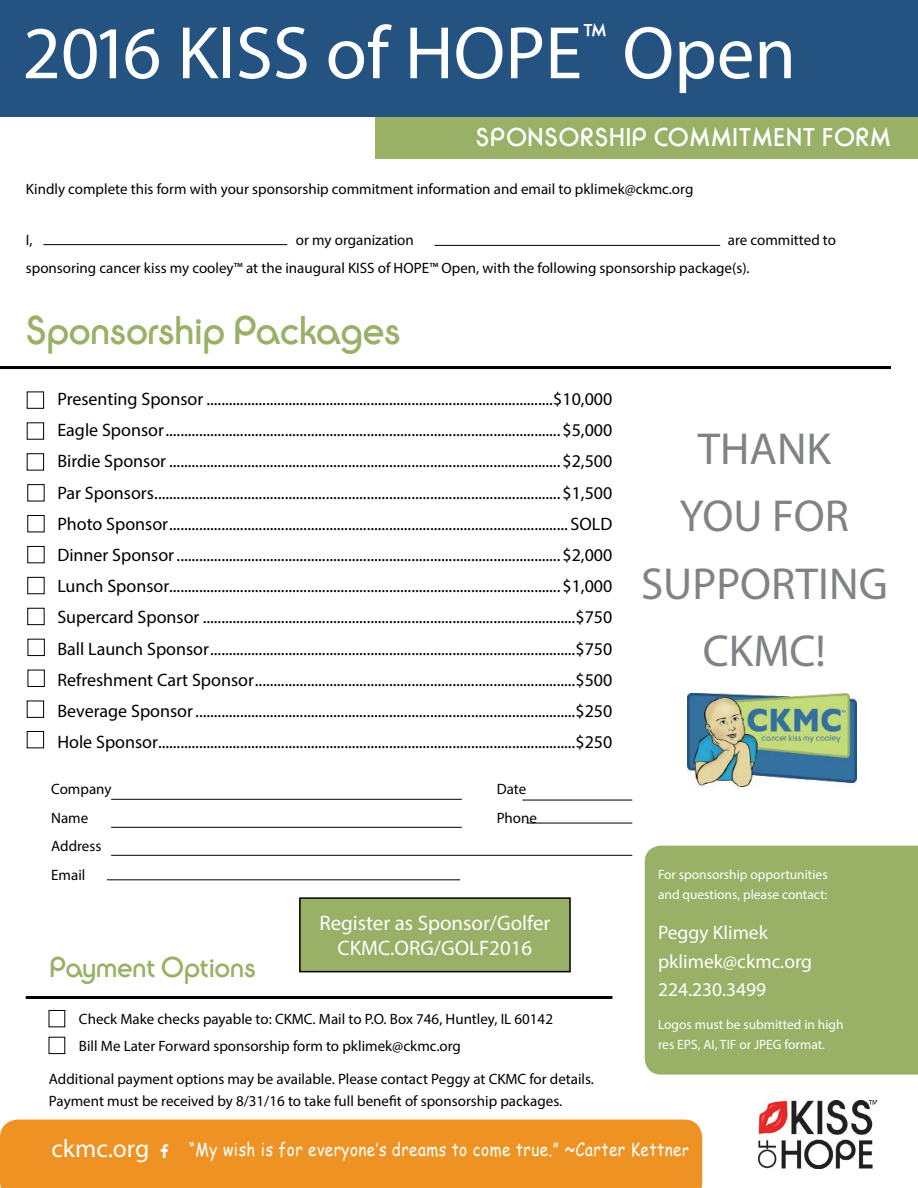
<style>
.page{position:relative;width:918px;height:1188px;background:#fff}
.page>*{position:absolute;margin:0;border:0;box-sizing:border-box;transform-origin:0 0}
.t1{font:75px "Myriad Pro";color:#fff}
.t2{font:45px/67.5px "Myriad Pro";color:#808285;text-align:center}
.t3{font:42px "Ronda EF";color:#98b166}
.t4{font:30px "Ronda EF";color:#98b166}
.t5{font:30px "Ronda EF";color:#fff}
.t6{font:27px "Ronda EF";letter-spacing:.03em;color:#fff}
.t7{font:25.5px "Myriad Pro";color:#fff}
.t8{font:21px/25.2px "Myriad Pro";color:#fff;text-align:center}
.t9{font:19.5px/28.5px "Myriad Pro";color:#fff}
.t10{font:18px/31.2px "Myriad Pro";color:#000;text-align:justify}
.t11{font:18px "Comic Sans MS";letter-spacing:.03em;color:#fff;scale:.85 1}
.t12{font:15px/28.5px "Myriad Pro";color:#000}
.t13{font:13.5px/19.5px "Myriad Pro";color:#fff}
.s1{font-size:21px}
.s2{font-size:16.5px}
</style>
<div class="page">
<hr style="left:0;top:366px;width:891px;height:3px;background:#000">
<div style="left:376px;top:103px;width:542px;height:56px;background:#98b166"></div>
<div style="left:0;top:0;width:918px;height:116px;background:#255381"></div>
<div style="left:27px;top:392px;width:17px;height:17px;border:1px solid #000"></div>
<div style="left:27px;top:453px;width:17px;height:18px;border:1px solid #000"></div>
<div style="left:27px;top:515px;width:18px;height:17px;border:1px solid #000"></div>
<div style="left:27px;top:484px;width:18px;height:17px;border:1px solid #000"></div>
<div style="left:27px;top:546px;width:18px;height:17px;border:1px solid #000"></div>
<div style="left:27px;top:577px;width:18px;height:17px;border:1px solid #000"></div>
<div style="left:27px;top:608px;width:18px;height:17px;border:1px solid #000"></div>
<div style="left:28px;top:639px;width:17px;height:17px;border:1px solid #000"></div>
<hr style="left:43px;top:244px;width:244px;height:1px;background:#000">
<hr style="left:434px;top:245px;width:286px;height:1px;background:#000">
<div style="left:645px;top:846px;width:273px;height:229px;background:#98b166"></div>
<div style="left:28px;top:670px;width:17px;height:17px;border:1px solid #000"></div>
<div style="left:27px;top:701px;width:17px;height:17px;border:1px solid #000"></div>
<div style="left:0;top:1120px;width:702px;height:68px;background:#ee9323"></div>
<hr style="left:111px;top:855px;width:521px;height:1px;background:#000">
<hr style="left:107px;top:879px;width:353px;height:1px;background:#000">
<hr style="left:111px;top:799px;width:351px;height:1px;background:#000">
<hr style="left:527px;top:823px;width:105px;height:1px;background:#000">
<hr style="left:111px;top:827px;width:351px;height:1px;background:#000">
<hr style="left:522px;top:800px;width:110px;height:1px;background:#000">
<div style="left:27px;top:731px;width:17px;height:17px;border:1px solid #000"></div>
<img style="left:758px;top:1101px;width:119px;height:68px">
<img style="left:688px;top:693px;width:168px;height:93px">
<div style="left:300px;top:898px;width:270px;height:74px;background:#98b166"></div>
<div style="left:299px;top:897px;width:272px;height:75px;border:2px solid #000"></div>
<hr style="left:26px;top:996px;width:586px;height:3px;background:#000">
<div style="left:49px;top:1010px;width:16px;height:17px;border:1px solid #000"></div>
<div style="left:49px;top:1037px;width:16px;height:17px;border:1px solid #000"></div>
<svg style="left:161px;top:1144px;width:7px;height:14px"></svg>
<h1 class="t1" style="left:22px;top:7px;width:561px">2016 KISS of HOPE</h1>
<h3 class="t5" style="left:584px;top:18px;width:24px">™</h3>
<h1 class="t1" style="left:622px;top:7px;width:175px">Open</h1>
<h3 class="t6" style="left:476px;top:123px;width:417px">SPONSORSHIP COMMITMENT FORM</h3>
<p class="t12" style="left:26px;top:174px;width:669px">Kindly complete this form with your sponsorship commitment information and email to pklimek@ckmc.org</p>
<p class="t12" style="left:26px;top:225px;width:8px">I,</p>
<p class="t12" style="left:296px;top:225px;width:119px">or my organization</p>
<p class="t12" style="left:26px;top:225px;width:812px;text-indent:702px">are committed to sponsoring cancer kiss my cooley™ at the inaugural KISS of HOPE™ Open, with the following sponsorship package(s).</p>
<h3 class="t3" style="left:26px;top:309px;width:376px">Sponsorship Packages</h3>
<p class="t10" style="left:57px;top:383px;width:557px">Presenting Sponsor .............................................................................................$10,000<br>Eagle Sponsor..........................................................................................................$5,000<br>Birdie Sponsor .........................................................................................................$2,500<br>Par Sponsors.............................................................................................................$1,500<br>Photo Sponsor........................................................................................................... SOLD Dinner Sponsor.......................................................................................................$2,000<br>Lunch Sponsor.........................................................................................................$1,000<br>Supercard Sponsor ....................................................................................................$750<br>Ball Launch Sponsor..................................................................................................$750<br>Refreshment Cart Sponsor......................................................................................$500<br>Beverage Sponsor......................................................................................................$250<br>Hole Sponsor................................................................................................................$250</p>
<p class="t12" style="left:51px;top:775px;width:62px">Company</p>
<p class="t12" style="left:497px;top:775px;width:31px">Date</p>
<p class="t12" style="left:51px;top:803px;width:39px">Name</p>
<p class="t12" style="left:497px;top:803px;width:42px">Phone</p>
<p class="t12" style="left:51px;top:832px;width:52px">Address<br>Email</p>
<p class="t8" style="left:319px;top:910px;width:233px">Register as Sponsor/Golfer<br>CKMC.ORG/GOLF2016</p>
<h3 class="t4" style="left:50px;top:951px;width:208px">Payment Options</h3>
<p class="t12" style="left:79px;top:1005px;width:476px;line-height:27px">Check Make checks payable to: CKMC. Mail to P.O. Box 746, Huntley, IL 60142<br>Bill Me Later Forward sponsorship form to pklimek@ckmc.org</p>
<p class="t12" style="left:49px;top:1067px;width:547px;line-height:22.5px">Additional payment options may be available. Please contact Peggy at CKMC for details.<br>Payment must be received by 8/31/16 to take full benefit of sponsorship packages.</p>
<h2 class="t2" style="left:641px;top:414px;width:248px">THANK<br>YOU FOR<br>SUPPORTING<br>CKMC!</h2>
<p class="t13" style="left:658px;top:865px;width:171px">For sponsorship opportunities and questions, please contact:</p>
<p class="t9" style="left:658px;top:918px;width:156px">Peggy Klimek pklimek@ckmc.org<br>224.230.3499</p>
<p class="t13" style="left:658px;top:1015px;width:187px">Logos must be submitted in high res EPS, AI, TIF or JPEG format.</p>
<h3 class="t7" style="left:51px;top:1132px;width:99px">ckmc.org</h3>
<p class="t11" style="left:189px;top:1136px;width:589px">“My wish is for everyone’s dreams to come true.” <span class="s1">~</span>Carter Kettne<span class="s2">r</span></p>
</div>
